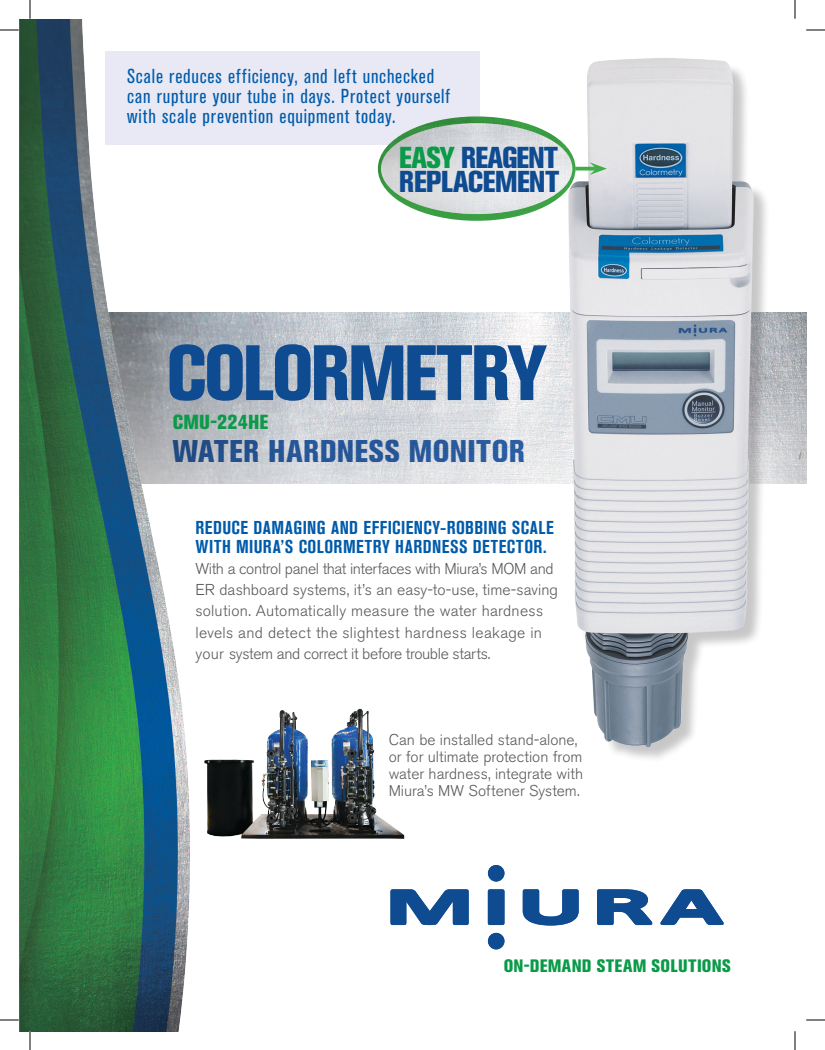
<style>
.page{position:relative;width:825px;height:1050px;background:#fff}
.page>*{position:absolute;margin:0;border:0;box-sizing:border-box;transform-origin:0 0}
.t1{font:800 condensed 77.5px "Akzidenz Grotesk BE";letter-spacing:-.04em;color:#0e4b91}
.t2{font:800 condensed 31.12px "Akzidenz Grotesk BE";letter-spacing:.01em;color:#2e67b2}
.t3{font:800 condensed 29.88px/24.1px "Akzidenz Grotesk BE";letter-spacing:-.03em;color:#0e4b91}
.t4{font:800 condensed 20.25px "Akzidenz Grotesk BE";letter-spacing:.01em;color:#0a9a48}
.t5{font:condensed 20px/20px "Akzidenz Grotesk BE";letter-spacing:.04em;color:#005bab}
.t6{font:700 condensed 18.5px/18.5px "Akzidenz Grotesk BE";letter-spacing:.03em;color:#005bab}
.t7{font:800 condensed 17.88px "Akzidenz Grotesk BE";letter-spacing:.02em;color:#0a9a48}
.t8{font:300 15.62px/21.2px "Akzidenz Grotesk BE";letter-spacing:.005em;color:#58595b}
.t9{font:300 15.5px/17px "Akzidenz Grotesk BE";color:#58595b}
.s1{color:#0a9a48}
</style>
<div class="page">
<div style="left:105px;top:51px;width:374px;height:94px;background:#e8e9f5"></div>
<img style="left:211px;top:313px;width:595px;height:171px">
<img style="left:20px;top:19px;width:191px;height:1012px">
<div style="left:571px;top:60px;width:199px;height:704px;background:#231f20;opacity:.25"></div>
<img style="left:567px;top:58px;width:189px;height:699px">
<svg style="left:390px;top:889px;width:79px;height:36px"></svg>
<svg style="left:597px;top:889px;width:127px;height:36px"></svg>
<div style="left:488px;top:889px;width:16px;height:36px;background:#0e4b91;border-radius:2px"></div>
<div style="left:488px;top:865px;width:16px;height:17px;background:#0e4b91;border-radius:50%"></div>
<div style="left:488px;top:933px;width:16px;height:16px;background:#0e4b91;border-radius:50%"></div>
<svg style="left:523px;top:889px;width:56px;height:36px"></svg>
<svg style="left:576px;top:167px;width:14px;height:4px"></svg>
<svg style="left:590px;top:162px;width:17px;height:13px"></svg>
<img style="left:378px;top:116px;width:198px;height:105px">
<div style="left:378px;top:116px;width:198px;height:105px;border:7px solid #41ad49;border-radius:50%"></div>
<img style="left:381px;top:123px;width:191px;height:91px">
<img style="left:180px;top:708px;width:225px;height:138px">
<svg style="left:0;top:29px;width:20px;height:2px"></svg>
<svg style="left:806px;top:29px;width:19px;height:2px"></svg>
<svg style="left:0;top:1019px;width:20px;height:2px"></svg>
<svg style="left:806px;top:1019px;width:19px;height:2px"></svg>
<svg style="left:29px;top:0;width:2px;height:20px"></svg>
<svg style="left:29px;top:1031px;width:2px;height:19px"></svg>
<svg style="left:794px;top:0;width:2px;height:19px"></svg>
<svg style="left:794px;top:1031px;width:2px;height:19px"></svg>
<p class="t5" style="left:127px;top:66px;width:325px">Scale reduces efficiency, and left unchecked can rupture your tube in days. Protect yourself with scale prevention equipment today.</p>
<p class="t3" style="left:399px;top:146px;width:162px"><span class="s1">EASY</span> REAGENT<br>REPLACEMENT</p>
<p class="t1" style="left:166px;top:328px;width:382px">COLORMETRY</p>
<p class="t4" style="left:173px;top:410px;width:97px">CMU-224HE</p>
<h2 class="t2" style="left:173px;top:433px;width:354px">WATER HARDNESS MONITOR</h2>
<p class="t6" style="left:195px;top:519px;width:360px">REDUCE DAMAGING AND EFFICIENCY-ROBBING SCALE<br>WITH MIURA’S COLORMETRY HARDNESS DETECTOR.</p>
<p class="t8" style="left:195px;top:558px;width:364px">With a control panel that interfaces with Miura’s MOM and ER dashboard systems, it’s an easy-to-use, time-saving solution. Automatically measure the water hardness levels and detect the slightest hardness leakage in your system and correct it before trouble starts.</p>
<p class="t9" style="left:389px;top:731px;width:196px">Can be installed stand-alone, or for ultimate protection from water hardness, integrate with<br>Miura’s MW Softener System.</p>
<p class="t7" style="left:504px;top:955px;width:228px">ON-DEMAND STEAM SOLUTIONS</p>
</div>
